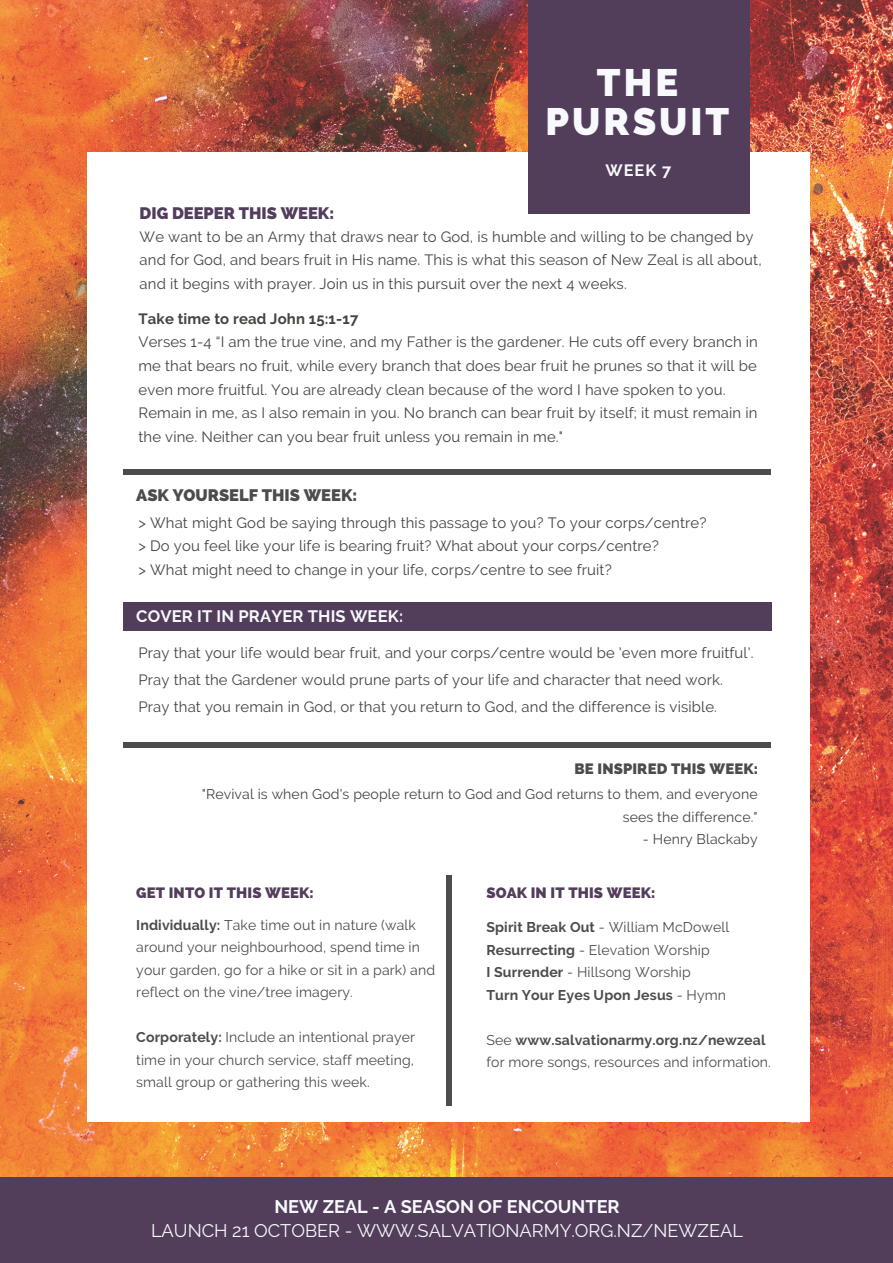
<style>
.page{position:relative;width:893px;height:1263px;background:#fff}
.page>*{position:absolute;margin:0;border:0;box-sizing:border-box;transform-origin:0 0}
.t1{font:800 38.1px/39.5px "Raleway";letter-spacing:.08em;color:#f8f9fc;text-align:center}
.t2{font:18.15px "Raleway";color:#f8f9fc}
.t3{font:700 18.15px "Raleway";color:#f8f9fc}
.t4{font:700 16.5px "Raleway";letter-spacing:.01em;color:#f8f9fc}
.t5{font:800 16.5px "Raleway";color:#4c4c4c}
.t6{font:800 16.5px "Raleway";color:#523d5b}
.t7{font:700 16.35px "Raleway";color:#f8f9fc}
.t8{font:14.85px/23.7px "Raleway";letter-spacing:.01em;color:#444440}
.t9{font:800 14.85px "Raleway";letter-spacing:.01em;color:#523d5b}
.t10{font:700 14.85px "Raleway";letter-spacing:.01em;color:#444440}
.t11{font:800 14.85px "Raleway";letter-spacing:.01em;color:#4c4c4c}
.t12{font:14.1px/22.5px "Raleway";letter-spacing:.01em;color:#4c4c4c}
.t13{font:700 14.1px/22.5px "Raleway";letter-spacing:.01em;color:#4c4c4c}
.t14{font:14.1px/22.5px "Raleway";letter-spacing:.01em;color:#444440;text-align:right}
.s1{font-weight:700}
.s2{font-weight:400}
</style>
<div class="page">
<img style="left:0;top:0;width:893px;height:1177px">
<div style="left:87px;top:152px;width:723px;height:969px;background:#fff"></div>
<div style="left:528px;top:0;width:222px;height:214px;background:#523d5b"></div>
<div style="left:123px;top:470px;width:648px;height:5px;background:#4c4c4c"></div>
<div style="left:123px;top:602px;width:648px;height:29px;background:#523d5b"></div>
<div style="left:123px;top:742px;width:648px;height:6px;background:#4c4c4c"></div>
<div style="left:0;top:1177px;width:893px;height:86px;background:#523d5b"></div>
<div style="left:446px;top:875px;width:6px;height:230px;background:#4c4c4c"></div>
<h1 class="t1" style="left:546px;top:63px;width:185px">THE<br>PURSUIT</h1>
<p class="t7" style="left:606px;top:161px;width:67px">WEEK 7</p>
<p class="t6" style="left:140px;top:203px;width:196px">DIG DEEPER THIS WEEK:</p>
<p class="t8" style="left:140px;top:224px;width:624px">We want to be an Army that draws near to God, is humble and willing to be changed by and for God, and bears fruit in His name. This is what this season of New Zeal is all about, and it begins with prayer. Join us in this pursuit over the next 4 weeks.</p>
<p class="t10" style="left:138px;top:310px;width:221px">Take time to read John 15:1-17</p>
<p class="t8" style="left:138px;top:330px;width:621px">Verses 1-4 “I am the true vine, and my Father is the gardener. He cuts off every branch in me that bears no fruit, while every branch that does bear fruit he prunes so that it will be even more fruitful. You are already clean because of the word I have spoken to you.<br>Remain in me, as I also remain in you. No branch can bear fruit by itself; it must remain in the vine. Neither can you bear fruit unless you remain in me."</p>
<p class="t5" style="left:136px;top:486px;width:222px">ASK YOURSELF THIS WEEK:</p>
<p class="t8" style="left:138px;top:510px;width:569px">&gt; What might God be saying through this passage to you? To your corps/centre? &gt; Do you feel like your life is bearing fruit? What about your corps/centre?<br>&gt; What might need to change in your life, corps/centre to see fruit?</p>
<p class="t4" style="left:136px;top:606px;width:268px">COVER IT IN PRAYER THIS WEEK:</p>
<p class="t8" style="left:138px;top:639px;width:617px;line-height:27px">Pray that your life would bear fruit, and your corps/centre would be 'even more fruitful'.<br>Pray that the Gardener would prune parts of your life and character that need work.<br>Pray that you remain in God, or that you return to God, and the difference is visible.</p>
<p class="t11" style="left:575px;top:760px;width:185px">BE INSPIRED THIS WEEK:</p>
<p class="t14" style="left:202px;top:783px;width:557px">"Revival is when God's people return to God and God returns to them, and everyone sees the difference."</p>
<p class="t14" style="left:643px;top:828px;width:116px">- Henry Blackaby</p>
<p class="t9" style="left:136px;top:884px;width:179px">GET INTO IT THIS WEEK:</p>
<p class="t9" style="left:486px;top:884px;width:170px">SOAK IN IT THIS WEEK:</p>
<p class="t12" style="left:136px;top:913px;width:300px"><span class="s1">Individually:</span> Take time out in nature (walk around your neighbourhood, spend time in your garden, go for a hike or sit in a park) and reflect on the vine/tree imagery.</p>
<p class="t12" style="left:136px;top:1026px;width:280px;text-align:justify"><span class="s1">Corporately:</span> Include an intentional prayer time in your church service, staff meeting, small group or gathering this week.</p>
<p class="t13" style="left:486px;top:916px;width:244px">Spirit Break Out <span class="s2">- William McDowell<br></span>Resurrecting <span class="s2">- Elevation Worship<br></span>I Surrender <span class="s2">- Hillsong Worship<br></span>Turn Your Eyes Upon Jesus <span class="s2">- Hymn</span></p>
<p class="t12" style="left:486px;top:1028px;width:286px">See <span class="s1">www.salvationarmy.org.nz/newzeal </span>for more songs, resources and information.</p>
<p class="t3" style="left:274px;top:1196px;width:347px">NEW ZEAL - A SEASON OF ENCOUNTER</p>
<p class="t2" style="left:151px;top:1220px;width:593px">LAUNCH 21 OCTOBER - WWW.SALVATIONARMY.ORG.NZ/NEWZEAL</p>
</div>
